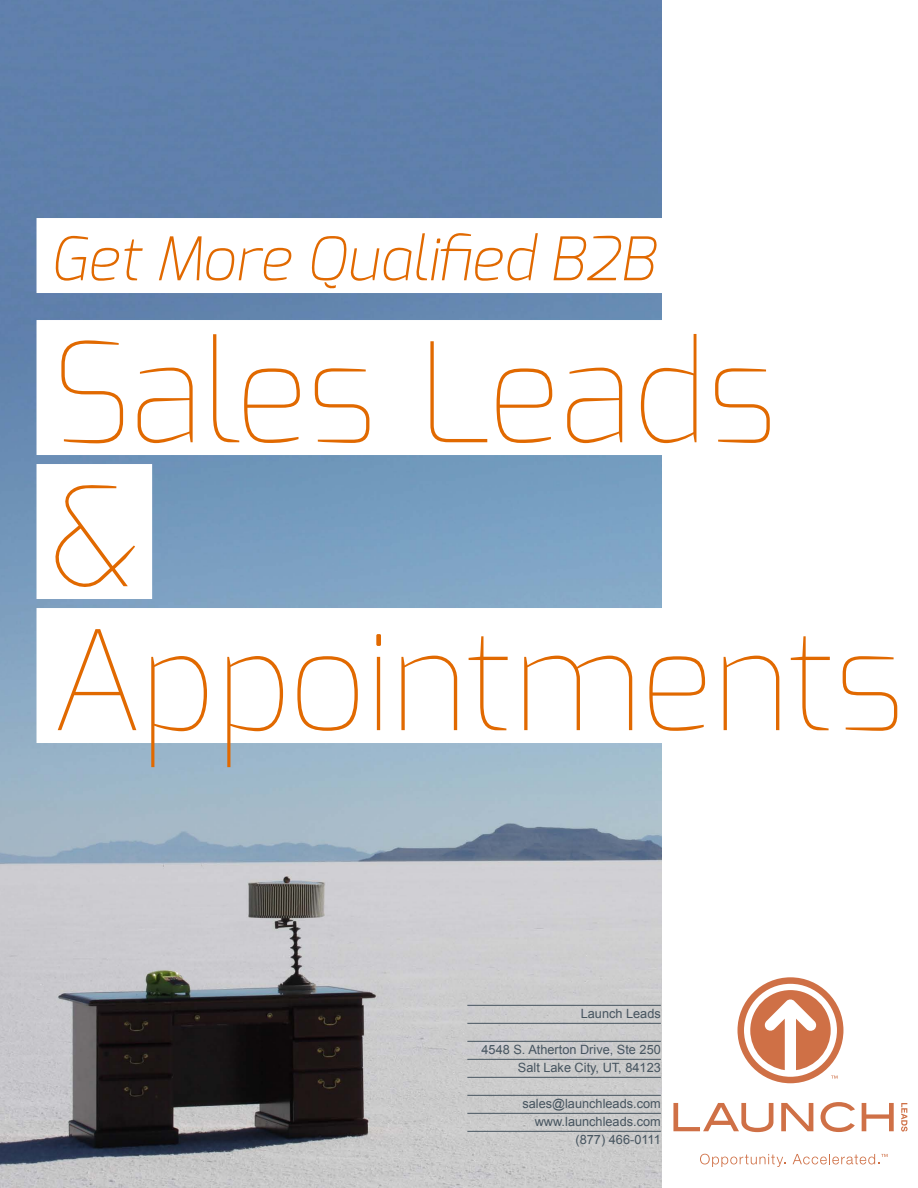
<style>
.page{position:relative;width:918px;height:1188px;background:#fff}
.page>*{position:absolute;margin:0;border:0;box-sizing:border-box;transform-origin:0 0}
.t1{font:100 138px/144px "Exo";color:#e16900}
.t2{font:italic 200 60px "Exo";color:#e16900}
.t3{font:12.75px/18px "Arial";color:#46545f;text-align:right}
</style>
<div class="page">
<img style="left:0;top:0;width:662px;height:1188px">
<svg style="left:700px;top:1154px;width:86px;height:13px"></svg>
<svg style="left:793px;top:1154px;width:95px;height:10px"></svg>
<svg style="left:673px;top:1103px;width:100px;height:29px"></svg>
<svg style="left:781px;top:1103px;width:32px;height:28px"></svg>
<svg style="left:821px;top:1102px;width:34px;height:30px"></svg>
<svg style="left:862px;top:1103px;width:32px;height:28px"></svg>
<svg style="left:901px;top:1103px;width:6px;height:29px"></svg>
<svg style="left:738px;top:977px;width:105px;height:106px"></svg>
<hr style="left:467px;top:1005px;width:194px;height:1px;background:#46545f">
<hr style="left:467px;top:1023px;width:194px;height:1px;background:#46545f">
<hr style="left:467px;top:1041px;width:194px;height:1px;background:#46545f">
<hr style="left:467px;top:1059px;width:194px;height:1px;background:#46545f">
<hr style="left:467px;top:1077px;width:194px;height:1px;background:#46545f">
<hr style="left:467px;top:1095px;width:194px;height:1px;background:#46545f">
<hr style="left:467px;top:1113px;width:194px;height:1px;background:#46545f">
<hr style="left:467px;top:1131px;width:194px;height:1px;background:#46545f">
<div style="left:37px;top:218px;width:630px;height:75px;background:#fff"></div>
<div style="left:37px;top:320px;width:753px;height:135px;background:#fff"></div>
<div style="left:37px;top:464px;width:115px;height:135px;background:#fff"></div>
<div style="left:37px;top:608px;width:880px;height:135px;background:#fff"></div>
<h2 class="t2" style="left:49px;top:220px;width:607px">Get More Qualified B2B</h2>
<h1 class="t1" style="left:49px;top:320px;width:857px">Sales Leads<br>&amp;<br>Appointments</h1>
<p class="t3" style="left:581px;top:1005px;width:82px">Launch Leads</p>
<p class="t3" style="left:482px;top:1041px;width:181px">4548 S. Atherton Drive, Ste 250<br>Salt Lake City, UT, 84123</p>
<p class="t3" style="left:522px;top:1095px;width:140px">sales@launchleads.com www.launchleads.com (877) 466-0111</p>
</div>
